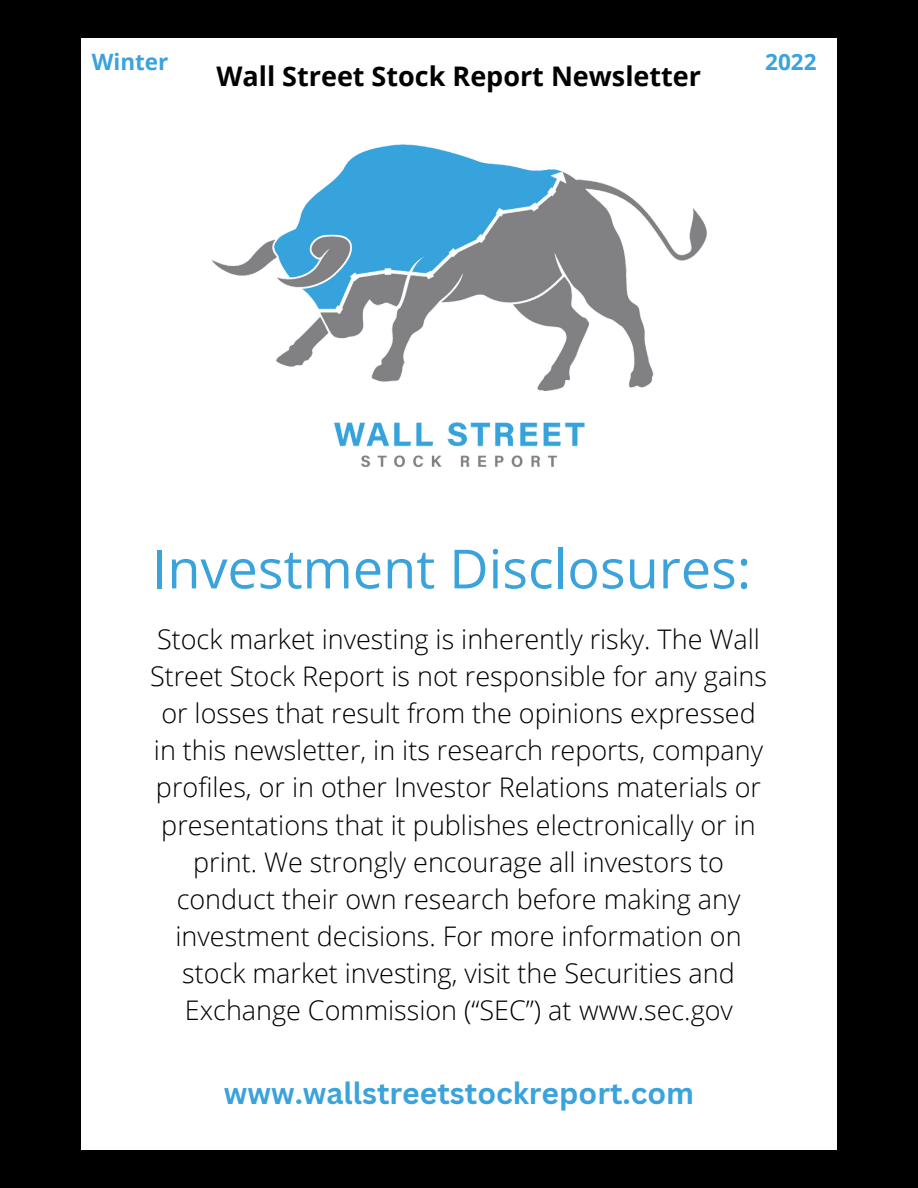
<style>
.page{position:relative;width:918px;height:1188px;background:#000}
.page>*{position:absolute;margin:0;border:0;box-sizing:border-box;transform-origin:0 0}
.t1{font:54px "Open Sans";color:#3ba3dc}
.t2{font:700 30px "Canva Sans";color:#3ba3dc}
.t3{font:300 27px/37.2px "Open Sans";color:#000;text-align:center}
.t4{font:700 27px "Open Sans";color:#000}
.t5{font:700 22.5px "Open Sans";color:#3ba3dc}
</style>
<div class="page">
<div style="left:81px;top:38px;width:756px;height:1112px;background:#fff"></div>
<img style="left:211px;top:144px;width:496px;height:323px">
<p class="t5" style="left:92px;top:46px;width:78px">Winter</p>
<p class="t5" style="left:765px;top:46px;width:53px">2022</p>
<p class="t4" style="left:216px;top:57px;width:486px">Wall Street Stock Report Newsletter</p>
<h1 class="t1" style="left:152px;top:531px;width:600px">Investment Disclosures:</h1>
<p class="t3" style="left:150px;top:620px;width:618px">Stock market investing is inherently risky. The Wall Street Stock Report is not responsible for any gains or losses that result from the opinions expressed in this newsletter, in its research reports, company profiles, or in other Investor Relations materials or presentations that it publishes electronically or in print. We strongly encourage all investors to conduct their own research before making any investment decisions. For more information on stock market investing, visit the Securities and Exchange Commission (“SEC”) at www.sec.gov</p>
<p class="t2" style="left:224px;top:1072px;width:472px">www.wallstreetstockreport.com</p>
</div>
